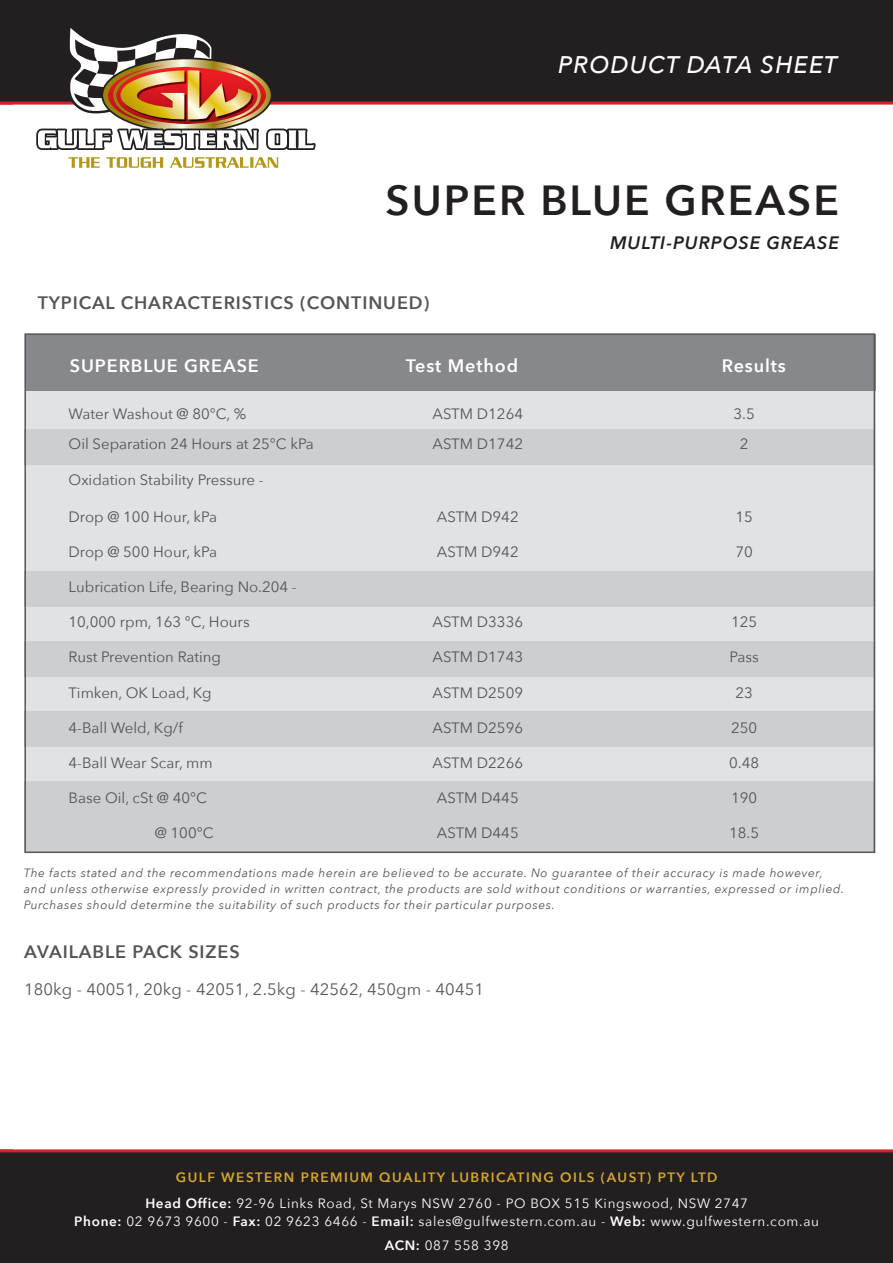
<style>
.page{position:relative;width:893px;height:1263px;background:#fff}
.page>*{position:absolute;margin:0;border:0;box-sizing:border-box;transform-origin:0 0}
.t1{font:600 42px "Avenir Next";letter-spacing:.05em;color:#231f20}
.t2{font:italic 500 24px "Avenir Next";letter-spacing:.05em;color:#fff}
.t3{font:600 18px "Avenir Next";letter-spacing:.05em;color:#545557}
.t4{font:600 18px "Avenir Next";letter-spacing:.05em;color:#fff}
.t5{font:italic 600 18px "Avenir Next";letter-spacing:.05em;color:#231f20}
.t6{font:16.5px "Avenir Next";letter-spacing:.01em;color:#545557}
.t7{font:15px "Avenir Next";color:#545557}
.t8{font:13.5px/24px "Avenir Next";letter-spacing:.05em;color:#fff;text-align:center}
.t9{font:600 13.5px "Avenir Next";letter-spacing:.11em;color:#d3a82f}
.t10{font:italic 12px/16.2px "Avenir Next";letter-spacing:.05em;color:#545557}
.s1{font-weight:600}
</style>
<div class="page">
<div style="left:0;top:1150px;width:893px;height:113px;background:#231f20"></div>
<div style="left:0;top:0;width:893px;height:103px;background:#231f20"></div>
<hr style="left:0;top:1149px;width:893px;height:3px;background:#d1232a">
<hr style="left:0;top:102px;width:893px;height:3px;background:#d1232a">
<svg style="left:36px;top:28px;width:280px;height:140px"></svg>
<div style="left:25px;top:334px;width:850px;height:518px;background:#e1e2e4"></div>
<div style="left:25px;top:334px;width:850px;height:56px;background:#86888b"></div>
<div style="left:24px;top:429px;width:851px;height:35px;background:#cdced0"></div>
<div style="left:24px;top:571px;width:851px;height:35px;background:#cdced0"></div>
<div style="left:24px;top:641px;width:851px;height:36px;background:#cdced0"></div>
<div style="left:24px;top:711px;width:851px;height:36px;background:#cdced0"></div>
<div style="left:24px;top:782px;width:851px;height:70px;background:#cdced0"></div>
<p class="t2" style="left:558px;top:44px;width:281px">PRODUCT DATA SHEET</p>
<p class="t1" style="left:385px;top:165px;width:455px">SUPER BLUE GREASE</p>
<p class="t5" style="left:610px;top:227px;width:230px">MULTI-PURPOSE GREASE</p>
<p class="t3" style="left:38px;top:287px;width:393px">TYPICAL CHARACTERISTICS (CONTINUED)</p>
<p class="t4" style="left:70px;top:350px;width:190px">SUPERBLUE GREASE</p>
<p class="t4" style="left:406px;top:350px;width:114px">Test Method</p>
<p class="t4" style="left:722px;top:350px;width:66px">Results</p>
<p class="t7" style="left:69px;top:401px;width:179px">Water Washout @ 80°C, %</p>
<p class="t7" style="left:433px;top:401px;width:92px">ASTM D1264</p>
<p class="t7" style="left:733px;top:401px;width:23px">3.5</p>
<p class="t7" style="left:69px;top:432px;width:247px">Oil Separation 24 Hours at 25°C kPa</p>
<p class="t7" style="left:433px;top:432px;width:92px">ASTM D1742</p>
<p class="t7" style="left:740px;top:432px;width:10px">2</p>
<p class="t7" style="left:69px;top:467px;width:197px">Oxidation Stability Pressure -</p>
<p class="t7" style="left:69px;top:504px;width:150px">Drop @ 100 Hour, kPa</p>
<p class="t7" style="left:437px;top:504px;width:83px">ASTM D942</p>
<p class="t7" style="left:735px;top:504px;width:19px">15</p>
<p class="t7" style="left:69px;top:539px;width:150px">Drop @ 500 Hour, kPa</p>
<p class="t7" style="left:437px;top:539px;width:83px">ASTM D942</p>
<p class="t7" style="left:735px;top:539px;width:19px">70</p>
<p class="t7" style="left:69px;top:574px;width:230px">Lubrication Life, Bearing No.204 -</p>
<p class="t7" style="left:69px;top:609px;width:183px">10,000 rpm, 163 °C, Hours</p>
<p class="t7" style="left:433px;top:609px;width:92px">ASTM D3336</p>
<p class="t7" style="left:731px;top:609px;width:28px">125</p>
<p class="t7" style="left:69px;top:644px;width:154px">Rust Prevention Rating</p>
<p class="t7" style="left:433px;top:644px;width:92px">ASTM D1743</p>
<p class="t7" style="left:730px;top:644px;width:31px">Pass</p>
<p class="t7" style="left:69px;top:680px;width:145px">Timken, OK Load, Kg</p>
<p class="t7" style="left:433px;top:680px;width:92px">ASTM D2509</p>
<p class="t7" style="left:735px;top:680px;width:19px">23</p>
<p class="t7" style="left:69px;top:715px;width:116px">4-Ball Weld, Kg/f</p>
<p class="t7" style="left:433px;top:715px;width:92px">ASTM D2596</p>
<p class="t7" style="left:731px;top:715px;width:28px">250</p>
<p class="t7" style="left:69px;top:750px;width:146px">4-Ball Wear Scar, mm</p>
<p class="t7" style="left:433px;top:750px;width:92px">ASTM D2266</p>
<p class="t7" style="left:729px;top:750px;width:32px">0.48</p>
<p class="t7" style="left:69px;top:785px;width:140px">Base Oil, cSt @ 40°C</p>
<p class="t7" style="left:437px;top:785px;width:83px">ASTM D445</p>
<p class="t7" style="left:731px;top:785px;width:28px">190</p>
<p class="t7" style="left:155px;top:820px;width:60px">@ 100°C</p>
<p class="t7" style="left:437px;top:820px;width:83px">ASTM D445</p>
<p class="t7" style="left:729px;top:820px;width:32px">18.5</p>
<p class="t10" style="left:24px;top:864px;width:822px">The facts stated and the recommendations made herein are believed to be accurate. No guarantee of their accuracy is made however, and unless otherwise expressly provided in written contract, the products are sold without conditions or warranties, expressed or implied.<br>Purchases should determine the suitability of such products for their particular purposes.</p>
<p class="t3" style="left:24px;top:936px;width:217px">AVAILABLE PACK SIZES</p>
<p class="t6" style="left:24px;top:975px;width:462px">180kg - 40051, 20kg - 42051, 2.5kg - 42562, 450gm - 40451</p>
<p class="t9" style="left:176px;top:1166px;width:543px">GULF WESTERN PREMIUM QUALITY LUBRICATING OILS (AUST) PTY LTD</p>
<p class="t8" style="left:145px;top:1190px;width:604px"><span class="s1">Head Office:</span> 92-96 Links Road, St Marys NSW 2760 - PO BOX 515 Kingswood, NSW 2747</p>
<p class="t8" style="left:74px;top:1208px;width:746px"><span class="s1">Phone:</span> 02 9673 9600 - <span class="s1">Fax:</span> 02 9623 6466 - <span class="s1">Email:</span> sales@gulfwestern.com.au - <span class="s1">Web:</span> www.gulfwestern.com.au<br><span class="s1">ACN:</span> 087 558 398</p>
</div>
